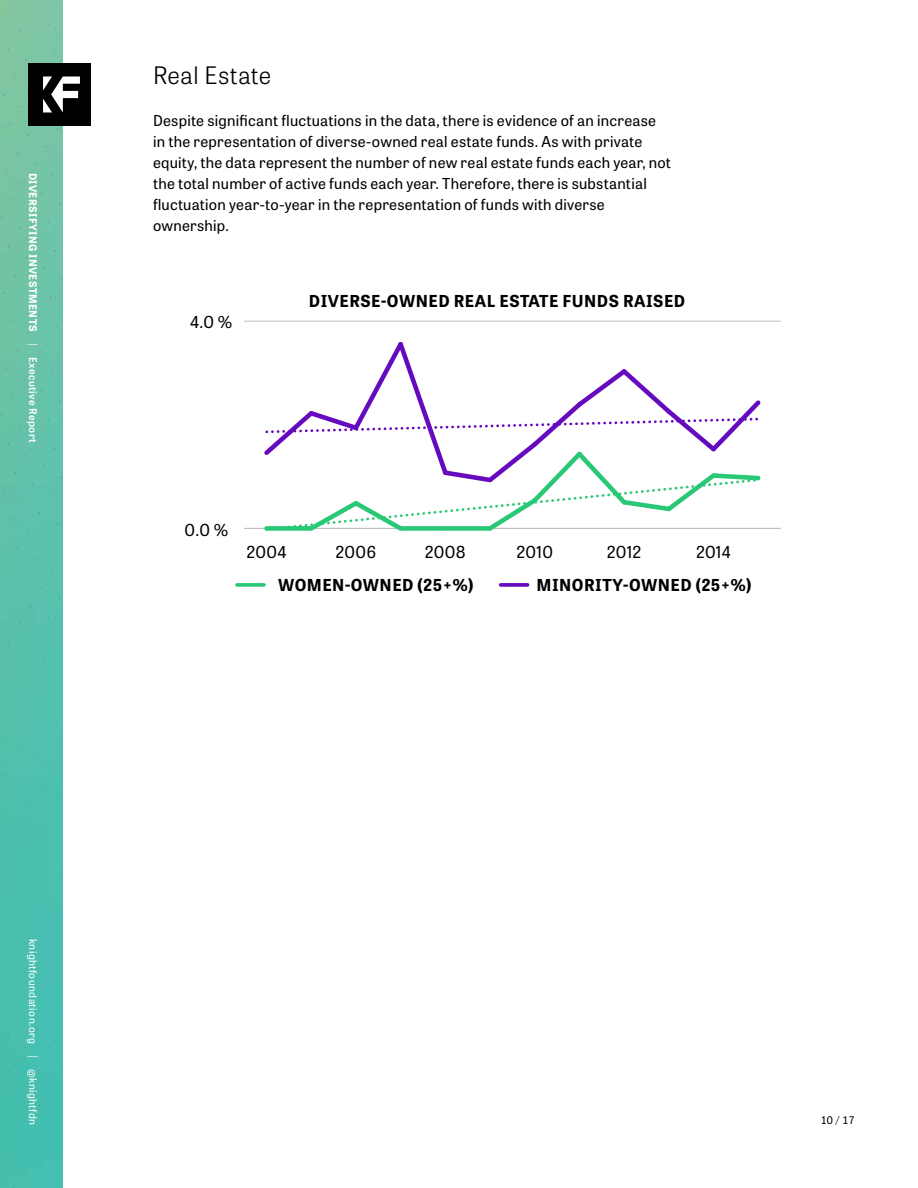
<style>
.page{position:relative;width:918px;height:1188px;background:#fff}
.page>*{position:absolute;margin:0;border:0;box-sizing:border-box;transform-origin:0 0}
.t1{font:300 24px "Tablet Gothic";letter-spacing:.01em;color:#000}
.t2{font:700 16.5px "Tablet Gothic";letter-spacing:.03em;color:#000}
.t3{font:16.5px "Tablet Gothic";letter-spacing:.02em;color:#000}
.t4{font:15px/21px "Tablet Gothic";letter-spacing:.015em;color:#000}
.t5{font:700 10.5px "Tablet Gothic";letter-spacing:.04em;color:#fff}
.t6{font:10.5px "Tablet Gothic";letter-spacing:.04em;color:#fff}
.t7{font:10.5px "Tablet Gothic";color:#000}
.s1{font-weight:300}
.s2{font-weight:600}
</style>
<div class="page">
<img style="left:0;top:0;width:63px;height:1188px">
<div style="left:28px;top:63px;width:63px;height:63px;background:#000"></div>
<svg style="left:43px;top:76px;width:37px;height:37px"></svg>
<hr style="left:244px;top:528px;width:537px;height:1px;background:#bcbec0">
<hr style="left:244px;top:321px;width:537px;height:1px;background:#bcbec0">
<svg style="left:237px;top:583px;width:27px;height:4px"></svg>
<svg style="left:501px;top:583px;width:27px;height:4px"></svg>
<svg style="left:260px;top:342px;width:505px;height:189px"></svg>
<p class="t5" style="left:41px;top:173px;width:272px;rotate:90deg">DIVERSIFYING INVESTMENTS <span class="s1">|</span> <span class="s2">Executive Report</span></p>
<h1 class="t1" style="left:153px;top:59px;width:120px">Real Estate</h1>
<p class="t4" style="left:153px;top:109px;width:520px">Despite significant fluctuations in the data, there is evidence of an increase in the representation of diverse-owned real estate funds. As with private equity, the data represent the number of new real estate funds each year, not the total number of active funds each year. Therefore, there is substantial fluctuation year-to-year in the representation of funds with diverse ownership.</p>
<p class="t3" style="left:190px;top:311px;width:43px">4.0 %</p>
<p class="t2" style="left:309px;top:290px;width:378px">DIVERSE-OWNED REAL ESTATE FUNDS RAISED</p>
<p class="t3" style="left:185px;top:518px;width:45px">0.0 %</p>
<p class="t3" style="left:247px;top:541px;width:41px">2004</p>
<p class="t3" style="left:336px;top:541px;width:42px">2006</p>
<p class="t3" style="left:425px;top:541px;width:42px">2008</p>
<p class="t3" style="left:516px;top:541px;width:38px">2010</p>
<p class="t3" style="left:607px;top:541px;width:36px">2012</p>
<p class="t3" style="left:696px;top:541px;width:36px">2014</p>
<p class="t2" style="left:278px;top:573px;width:197px">WOMEN-OWNED (25+%)</p>
<p class="t2" style="left:536px;top:573px;width:217px">MINORITY-OWNED (25+%)</p>
<p class="t6" style="left:40px;top:939px;width:188px;rotate:90deg">knightfoundation.org <span class="s1">|</span> @knightfdn</p>
<p class="t7" style="left:820px;top:1112px;width:36px">10 <span class="s1">/</span> 17</p>
</div>
